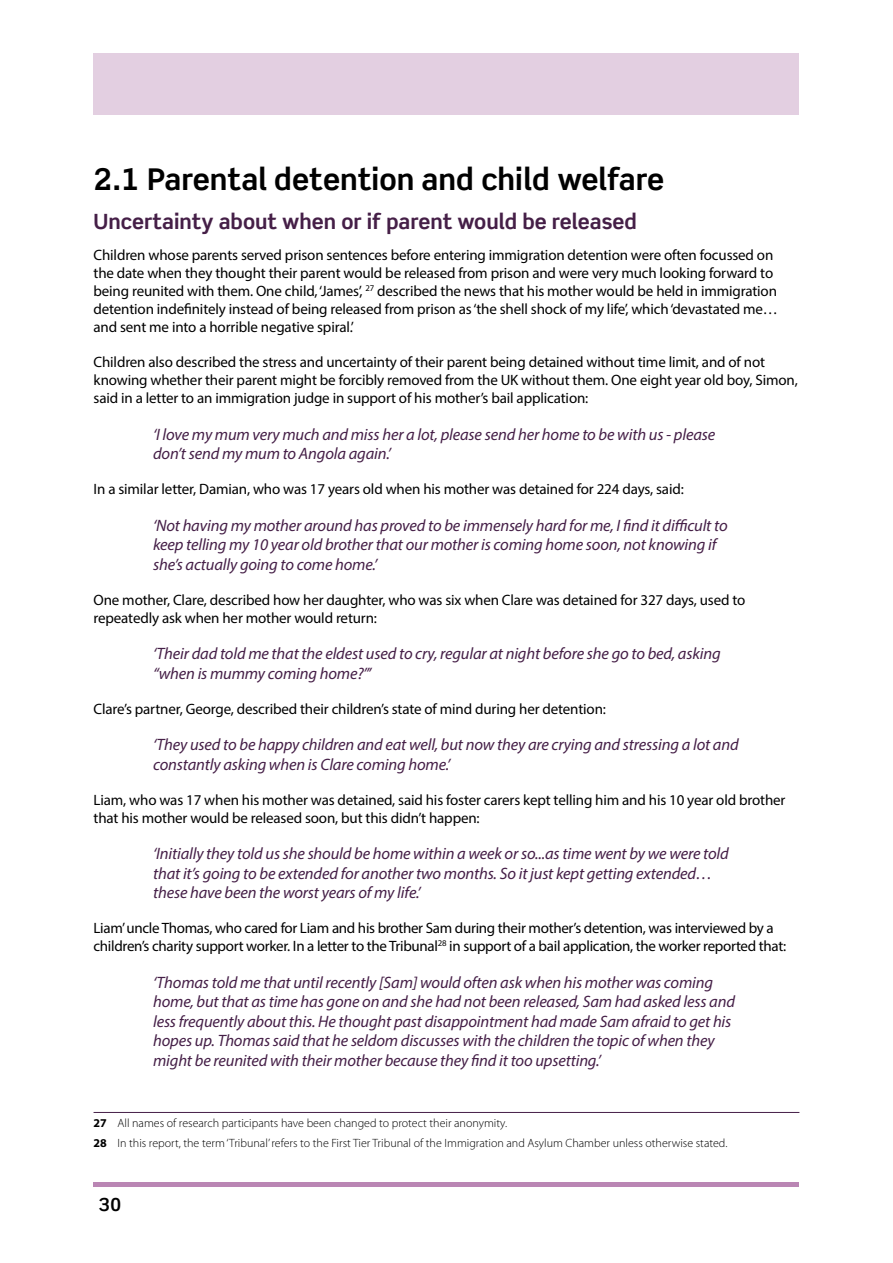
<style>
.page{position:relative;width:893px;height:1263px;background:#fff}
.page>*{position:absolute;margin:0;border:0;box-sizing:border-box;transform-origin:0 0}
.t1{font:700 30px "Scene Std";color:#000}
.t2{font:700 21px "Scene Std";color:#451f47}
.t3{font:700 18px "Scene Std";color:#000}
.t4{font:italic 16.5px/19.5px "Myriad Pro";letter-spacing:-.01em;color:#451f47}
.t5{font:15px/18px "Myriad Pro";letter-spacing:-.01em;color:#000}
.t6{font:300 12px/19.2px "Myriad Pro";color:#000}
.s1{font-weight:700}
</style>
<div class="page">
<div style="left:94px;top:53px;width:705px;height:62px;background:#e3cfe1"></div>
<hr style="left:94px;top:1182px;width:705px;height:4px;background:#ba86b4">
<hr style="left:94px;top:1112px;width:705px;height:1px;background:#451f47">
<p class="t1" style="left:94px;top:161px;width:572px">2.1 Parental detention and child welfare</p>
<p class="t2" style="left:94px;top:209px;width:545px">Uncertainty about when or if parent would be released</p>
<p class="t5" style="left:94px;top:246px;width:686px">Children whose parents served prison sentences before entering immigration detention were often focussed on the date when they thought their parent would be released from prison and were very much looking forward to being reunited with them. One child, ‘James’, <sup>27</sup> described the news that his mother would be held in immigration detention indefinitely instead of being released from prison as ‘the shell shock of my life’, which ‘devastated me… and sent me into a horrible negative spiral.’</p>
<p class="t5" style="left:94px;top:353px;width:706px">Children also described the stress and uncertainty of their parent being detained without time limit, and of not knowing whether their parent might be forcibly removed from the UK without them. One eight year old boy, Simon, said in a letter to an immigration judge in support of his mother’s bail application:</p>
<p class="t4" style="left:153px;top:424px;width:564px">‘I love my mum very much and miss her a lot, please send her home to be with us - please don’t send my mum to Angola again.’</p>
<p class="t5" style="left:94px;top:480px;width:592px">In a similar letter, Damian, who was 17 years old when his mother was detained for 224 days, said:</p>
<p class="t4" style="left:153px;top:515px;width:576px">‘Not having my mother around has proved to be immensely hard for me, I find it difficult to keep telling my 10 year old brother that our mother is coming home soon, not knowing if she’s actually going to come home.’</p>
<p class="t5" style="left:94px;top:590px;width:653px">One mother, Clare, described how her daughter, who was six when Clare was detained for 327 days, used to repeatedly ask when her mother would return:</p>
<p class="t4" style="left:153px;top:644px;width:569px">‘Their dad told me that the eldest used to cry, regular at night before she go to bed, asking “when is mummy coming home?”’</p>
<p class="t5" style="left:94px;top:699px;width:514px">Clare’s partner, George, described their children’s state of mind during her detention:</p>
<p class="t4" style="left:153px;top:735px;width:587px">‘They used to be happy children and eat well, but now they are crying and stressing a lot and constantly asking when is Clare coming home.’</p>
<p class="t5" style="left:94px;top:791px;width:693px">Liam, who was 17 when his mother was detained, said his foster carers kept telling him and his 10 year old brother that his mother would be released soon, but this didn’t happen:</p>
<p class="t4" style="left:153px;top:844px;width:577px">‘Initially they told us she should be home within a week or so...as time went by we were told that it’s going to be extended for another two months. So it just kept getting extended… these have been the worst years of my life.’</p>
<p class="t5" style="left:94px;top:919px;width:694px">Liam’ uncle Thomas, who cared for Liam and his brother Sam during their mother’s detention, was interviewed by a children’s charity support worker. In a letter to the Tribunal<sup>28</sup> in support of a bail application, the worker reported that:</p>
<p class="t4" style="left:153px;top:972px;width:583px">‘Thomas told me that until recently [Sam] would often ask when his mother was coming home, but that as time has gone on and she had not been released, Sam had asked less and less frequently about this. He thought past disappointment had made Sam afraid to get his hopes up. Thomas said that he seldom discusses with the children the topic of when they might be reunited with their mother because they find it too upsetting.’</p>
<p class="t6" style="left:94px;top:1114px;width:635px"><span class="s1">27</span> All names of research participants have been changed to protect their anonymity.<br><span class="s1">28</span> In this report, the term ‘Tribunal’ refers to the First Tier Tribunal of the Immigration and Asylum Chamber unless otherwise stated.</p>
<p class="t3" style="left:99px;top:1193px;width:24px">30</p>
</div>
